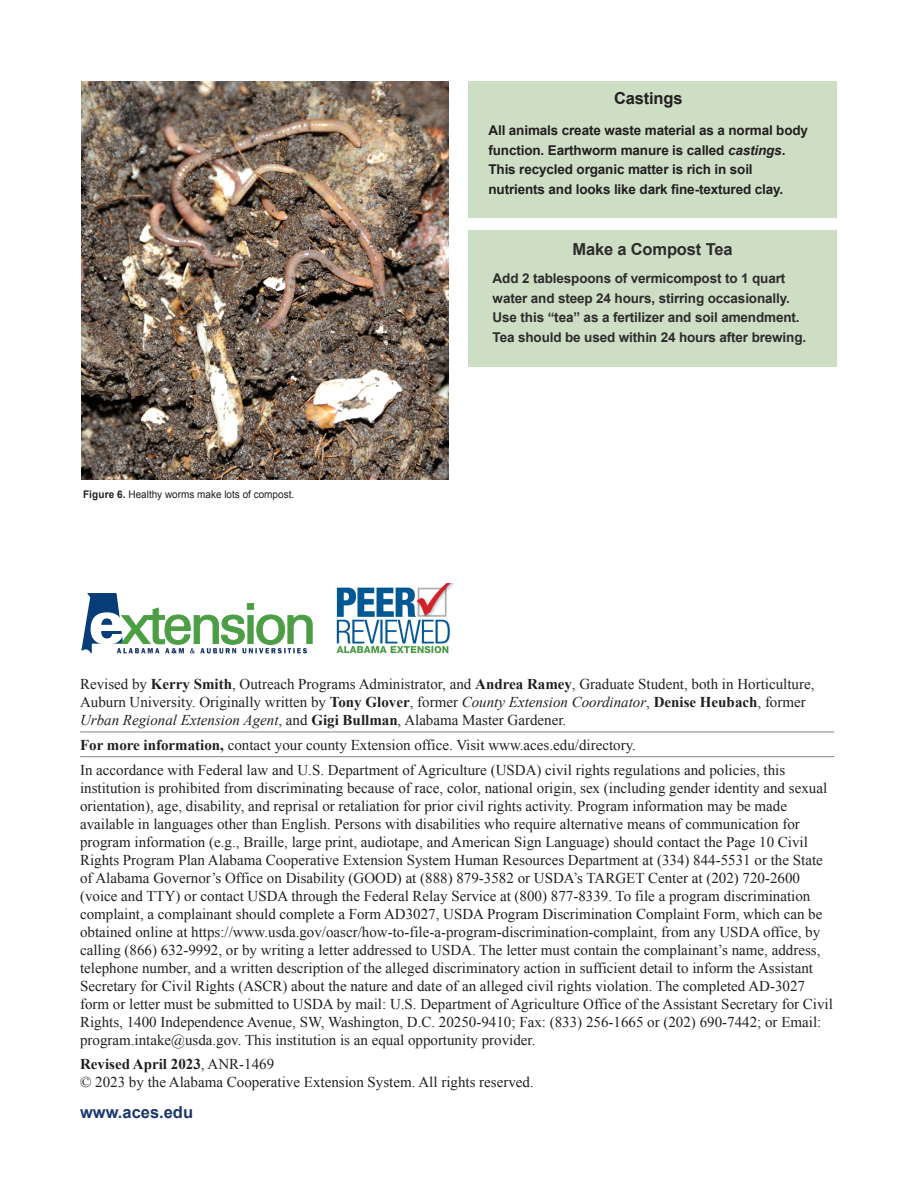
<style>
.page{position:relative;width:918px;height:1188px;background:#fff}
.page>*{position:absolute;margin:0;border:0;box-sizing:border-box;transform-origin:0 0}
.t1{font:700 16.5px "Arial";letter-spacing:-.01em;color:#2e2b2c}
.t2{font:700 16.5px "Arial";color:#1d366c}
.t3{font:700 16.5px "Arial";letter-spacing:-.01em;color:#231f20}
.t4{font:15px/18px "Times New Roman";color:#231f20}
.t5{font:700 13.5px/19.5px "Arial";letter-spacing:-.01em;color:#231f20}
.t6{font:700 13.5px/19.5px "Arial";letter-spacing:-.01em;color:#2e2b2c}
.t7{font:10.5px "Arial";color:#231f20;scale:.95 1}
.s1{font-style:italic}
.s2{font-weight:700}
</style>
<div class="page">
<hr style="left:80px;top:732px;width:754px;height:1px;background:#808285">
<hr style="left:80px;top:756px;width:754px;height:1px;background:#808285">
<svg style="left:81px;top:593px;width:232px;height:60px"></svg>
<div style="left:468px;top:230px;width:369px;height:137px;background:#cedec5"></div>
<img style="left:82px;top:81px;width:367px;height:398px">
<div style="left:468px;top:81px;width:369px;height:137px;background:#cedec5"></div>
<img style="left:336px;top:583px;width:119px;height:71px">
<p class="t3" style="left:614px;top:87px;width:70px">Castings</p>
<p class="t5" style="left:488px;top:121px;width:321px">All animals create waste material as a normal body function. Earthworm manure is called <span class="s1">castings</span>.<br>This recycled organic matter is rich in soil nutrients and looks like dark fine-textured clay.</p>
<p class="t7" style="left:83px;top:487px;width:224px"><span class="s2">Figure 6.</span> Healthy worms make lots of compost.</p>
<p class="t1" style="left:572px;top:238px;width:162px">Make a Compost Tea</p>
<p class="t6" style="left:493px;top:269px;width:315px">Add 2 tablespoons of vermicompost to 1 quart water and steep 24 hours, stirring occasionally.<br>Use this “tea” as a fertilizer and soil amendment.<br>Tea should be used within 24 hours after brewing.</p>
<p class="t4" style="left:80px;top:675px;width:736px">Revised by <span class="s2">Kerry Smith</span>, Outreach Programs Administrator, and <span class="s2">Andrea Ramey</span>, Graduate Student, both in Horticulture,<br>Auburn University. Originally written by <span class="s2">Tony Glover</span>, former <span class="s1">County Extension Coordinator</span>, <span class="s2">Denise Heubach</span>, former<br><span class="s1">Urban Regional Extension Agent</span>, and <span class="s2">Gigi Bullman</span>, Alabama Master Gardener.</p>
<p class="t4" style="left:80px;top:732px;width:707px;line-height:24.8px"><span class="s2">For more information,</span> contact your county Extension office. Visit www.aces.edu/directory.<br>In accordance with Federal law and U.S. Department of Agriculture (USDA) civil rights regulations and policies, this</p>
<p class="t4" style="left:80px;top:778px;width:754px">institution is prohibited from discriminating because of race, color, national origin, sex (including gender identity and sexual orientation), age, disability, and reprisal or retaliation for prior civil rights activity. Program information may be made available in languages other than English. Persons with disabilities who require alternative means of communication for program information (e.g., Braille, large print, audiotape, and American Sign Language) should contact the Page 10 Civil Rights Program Plan Alabama Cooperative Extension System Human Resources Department at (334) 844-5531 or the State of Alabama Governor’s Office on Disability (GOOD) at (888) 879-3582 or USDA’s TARGET Center at (202) 720-2600 (voice and TTY) or contact USDA through the Federal Relay Service at (800) 877-8339. To file a program discrimination complaint, a complainant should complete a Form AD3027, USDA Program Discrimination Complaint Form, which can be obtained online at https://www.usda.gov/oascr/how-to-file-a-program-discrimination-complaint, from any USDA office, by calling (866) 632-9992, or by writing a letter addressed to USDA. The letter must contain the complainant’s name, address, telephone number, and a written description of the alleged discriminatory action in sufficient detail to inform the Assistant Secretary for Civil Rights (ASCR) about the nature and date of an alleged civil rights violation. The completed AD-3027 form or letter must be submitted to USDA by mail: U.S. Department of Agriculture Office of the Assistant Secretary for Civil Rights, 1400 Independence Avenue, SW, Washington, D.C. 20250-9410; Fax: (833) 256-1665 or (202) 690-7442; or Email: program.intake@usda.gov. This institution is an equal opportunity provider.</p>
<p class="t4" style="left:80px;top:1055px;width:455px"><span class="s2">Revised April 2023</span>, ANR-1469<br>© 2023 by the Alabama Cooperative Extension System. All rights reserved.</p>
<p class="t2" style="left:80px;top:1101px;width:115px">www.aces.edu</p>
</div>
